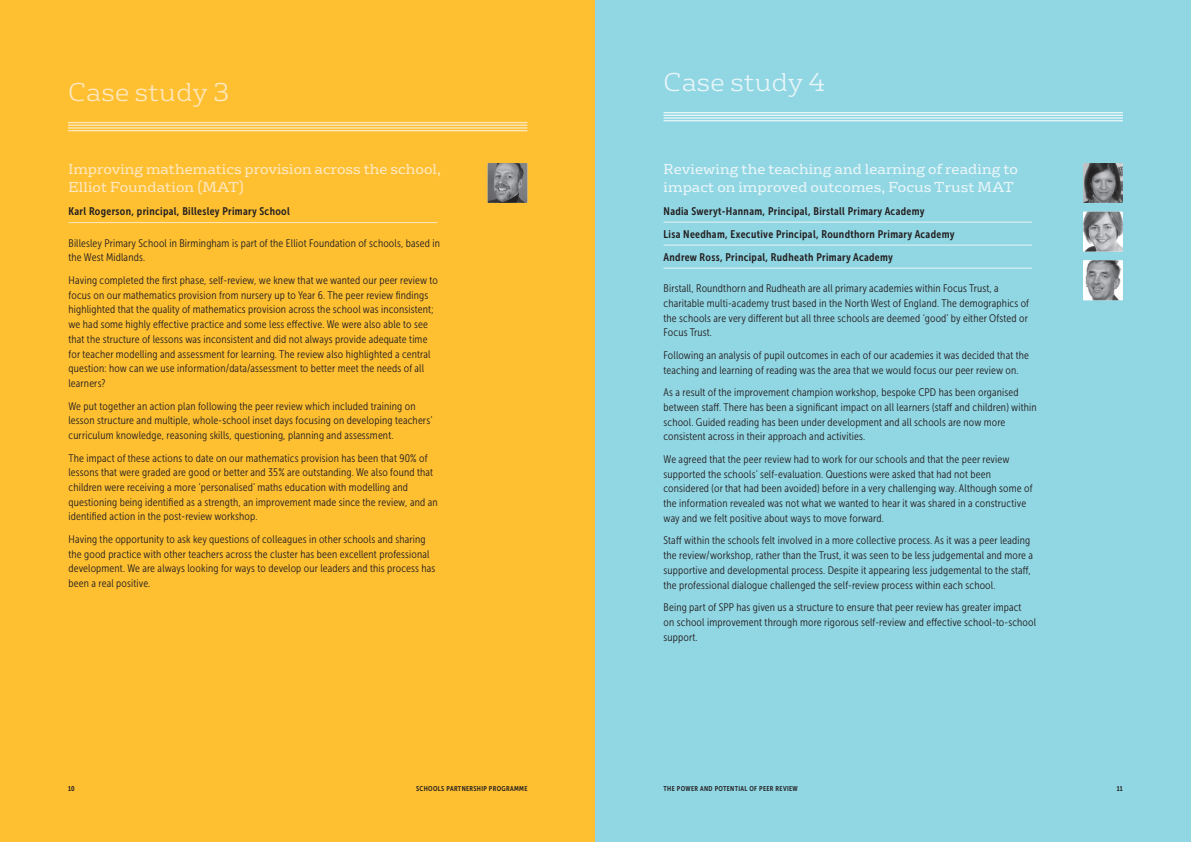
<style>
.page{position:relative;width:1191px;height:842px;background:#fff}
.page>*{position:absolute;margin:0;border:0;box-sizing:border-box;transform-origin:0 0}
.t1{font:300 25px "FS Rufus";letter-spacing:.02em;color:#e8f6f9}
.t2{font:300 25px "FS Rufus";letter-spacing:.02em;color:#fee8bf}
.t3{font:14px/18px "FS Rufus";letter-spacing:.01em;color:#e8f6f9}
.t4{font:14px/18px "FS Rufus";letter-spacing:.005em;color:#fee8bf}
.t5{font:11px/14.7px "Museo Sans Cond 300";letter-spacing:.015em;color:#231f20}
.t6{font:11px/23px "Museo Sans Cond 700";letter-spacing:.03em;color:#231f20}
.t7{font:7px "Museo Sans Cond 700";letter-spacing:.05em;color:#231f20}
</style>
<div class="page">
<div style="left:0;top:0;width:595px;height:842px;background:#febf31"></div>
<div style="left:595px;top:0;width:596px;height:842px;background:#91d6e3"></div>
<hr style="left:663px;top:222px;width:369px;height:1px;background:#e8f6f9">
<hr style="left:663px;top:245px;width:369px;height:1px;background:#e8f6f9">
<hr style="left:663px;top:268px;width:369px;height:1px;background:#e8f6f9">
<hr style="left:663px;top:112px;width:460px;height:1px;background:#e8f6f9">
<hr style="left:663px;top:115px;width:460px;height:1px;background:#e8f6f9">
<hr style="left:663px;top:117px;width:460px;height:2px;background:#e8f6f9">
<hr style="left:663px;top:120px;width:460px;height:1px;background:#e8f6f9">
<hr style="left:68px;top:222px;width:369px;height:1px;background:#fee8bf">
<hr style="left:68px;top:122px;width:459px;height:1px;background:#fee8bf">
<hr style="left:68px;top:125px;width:459px;height:1px;background:#fee8bf">
<hr style="left:68px;top:127px;width:459px;height:2px;background:#fee8bf">
<hr style="left:68px;top:130px;width:459px;height:1px;background:#fee8bf">
<img style="left:487px;top:163px;width:40px;height:40px">
<img style="left:1083px;top:212px;width:40px;height:40px">
<img style="left:1083px;top:163px;width:40px;height:40px">
<img style="left:1083px;top:260px;width:40px;height:40px">
<h1 class="t2" style="left:68px;top:72px;width:163px">Case study 3</h1>
<p class="t4" style="left:68px;top:159px;width:374px">Improving mathematics provision across the school,<br>Elliot Foundation (MAT)</p>
<p class="t6" style="left:68px;top:200px;width:223px">Karl Rogerson, principal, Billesley Primary School</p>
<p class="t5" style="left:68px;top:236px;width:373px">Billesley Primary School in Birmingham is part of the Elliot Foundation of schools, based in the West Midlands.</p>
<p class="t5" style="left:68px;top:273px;width:371px">Having completed the first phase, self-review, we knew that we wanted our peer review to focus on our mathematics provision from nursery up to Year 6. The peer review findings highlighted that the quality of mathematics provision across the school was inconsistent; we had some highly effective practice and some less effective. We were also able to see that the structure of lessons was inconsistent and did not always provide adequate time for teacher modelling and assessment for learning. The review also highlighted a central question: how can we use information/data/assessment to better meet the needs of all learners?</p>
<p class="t5" style="left:68px;top:398px;width:365px">We put together an action plan following the peer review which included training on lesson structure and multiple, whole-school inset days focusing on developing teachers’ curriculum knowledge, reasoning skills, questioning, planning and assessment.</p>
<p class="t5" style="left:68px;top:451px;width:371px">The impact of these actions to date on our mathematics provision has been that 90% of lessons that were graded are good or better and 35% are outstanding. We also found that children were receiving a more ‘personalised’ maths education with modelling and questioning being identified as a strength, an improvement made since the review, and an identified action in the post-review workshop.</p>
<p class="t5" style="left:68px;top:532px;width:368px">Having the opportunity to ask key questions of colleagues in other schools and sharing the good practice with other teachers across the cluster has been excellent professional development. We are always looking for ways to develop our leaders and this process has been a real positive.</p>
<h1 class="t1" style="left:663px;top:62px;width:163px">Case study 4</h1>
<p class="t3" style="left:663px;top:159px;width:356px">Reviewing the teaching and learning of reading to impact on improved outcomes, Focus Trust MAT</p>
<p class="t6" style="left:663px;top:199px;width:292px">Nadia Sweryt-Hannam, Principal, Birstall Primary Academy<br>Lisa Needham, Executive Principal, Roundthorn Primary Academy<br>Andrew Ross, Principal, Rudheath Primary Academy</p>
<p class="t5" style="left:663px;top:281px;width:367px">Birstall, Roundthorn and Rudheath are all primary academies within Focus Trust, a charitable multi-academy trust based in the North West of England. The demographics of the schools are very different but all three schools are deemed ‘good’ by either Ofsted or Focus Trust.</p>
<p class="t5" style="left:663px;top:348px;width:367px">Following an analysis of pupil outcomes in each of our academies it was decided that the teaching and learning of reading was the area that we would focus our peer review on.</p>
<p class="t5" style="left:663px;top:385px;width:374px">As a result of the improvement champion workshop, bespoke CPD has been organised between staff. There has been a significant impact on all learners (staff and children) within school. Guided reading has been under development and all schools are now more consistent across in their approach and activities.</p>
<p class="t5" style="left:663px;top:452px;width:370px">We agreed that the peer review had to work for our schools and that the peer review supported the schools’ self-evaluation. Questions were asked that had not been considered (or that had been avoided) before in a very challenging way. Although some of the information revealed was not what we wanted to hear it was shared in a constructive way and we felt positive about ways to move forward.</p>
<p class="t5" style="left:663px;top:533px;width:371px">Staff within the schools felt involved in a more collective process. As it was a peer leading the review/workshop, rather than the Trust, it was seen to be less judgemental and more a supportive and developmental process. Despite it appearing less judgemental to the staff, the professional dialogue challenged the self-review process within each school.</p>
<p class="t5" style="left:663px;top:600px;width:374px">Being part of SPP has given us a structure to ensure that peer review has greater impact<br>on school improvement through more rigorous self-review and effective school-to-school support.</p>
<p class="t7" style="left:68px;top:785px;width:8px">10</p>
<p class="t7" style="left:416px;top:785px;width:113px">SCHOOLS PARTNERSHIP PROGRAMME</p>
<p class="t7" style="left:663px;top:785px;width:136px">THE POWER AND POTENTIAL OF PEER REVIEW</p>
<p class="t7" style="left:1116px;top:785px;width:8px">11</p>
</div>
